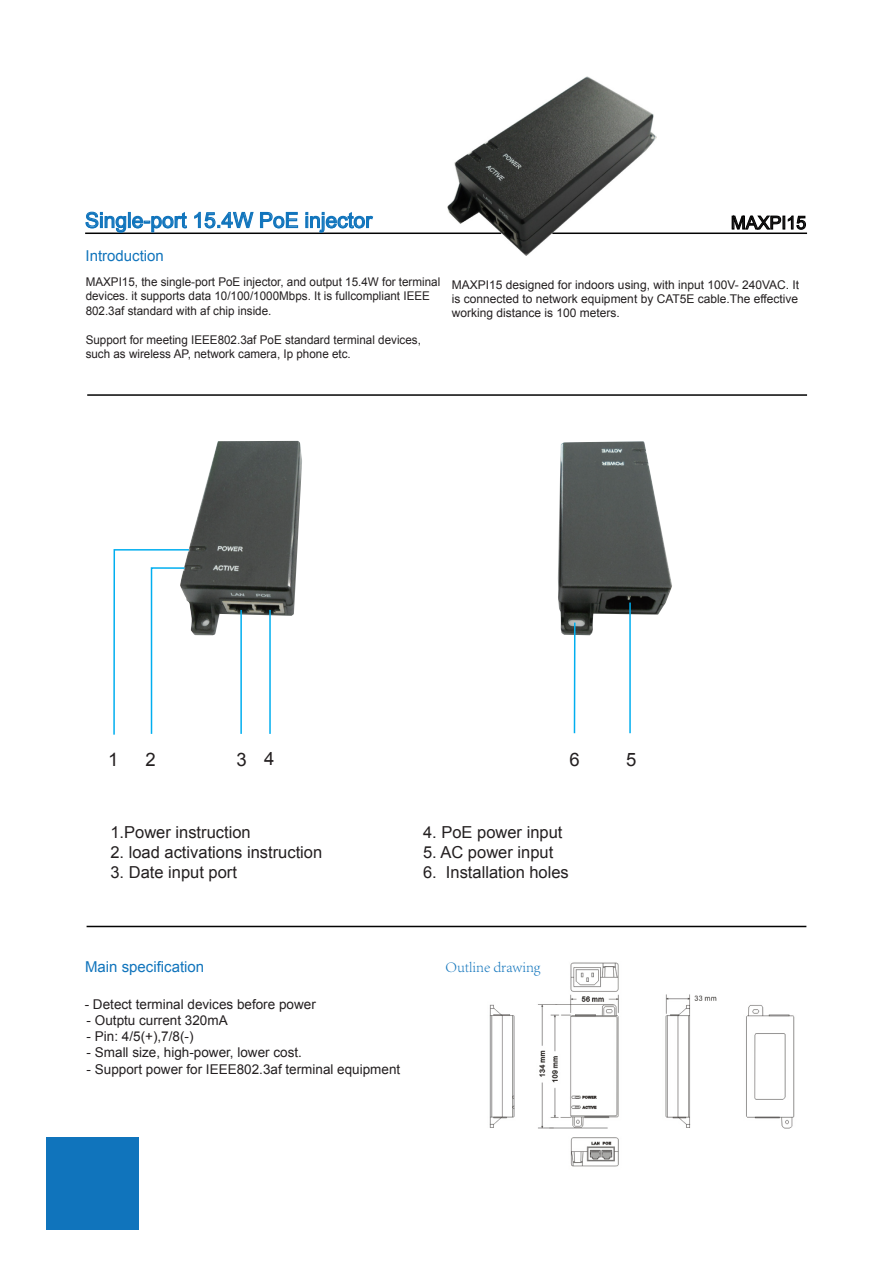
<style>
.page{position:relative;width:893px;height:1263px;background:#fff}
.page>*{position:absolute;margin:0;border:0;box-sizing:border-box;transform-origin:0 0}
.t1{font:21px "Arial";color:#1074bc}
.t2{font:18.45px "Arial";color:#231f20}
.t3{font:18px "Arial";color:#231f20}
.t4{font:16.5px "Arial";color:#231f20}
.t5{font:15px "Arial";color:#1074bc}
.t6{font:300 15px "Adobe Song Std";color:#1074bc}
.t7{font:13.5px "Arial";color:#231f20}
.t8{font:12px/14.4px "Arial";color:#231f20}
</style>
<div class="page">
<img style="left:489px;top:962px;width:306px;height:205px">
<img style="left:447px;top:76px;width:210px;height:179px">
<hr style="left:85px;top:233px;width:416px;height:1px;background:#030303">
<svg style="left:85px;top:211px;width:103px;height:22px"></svg>
<svg style="left:194px;top:211px;width:105px;height:18px"></svg>
<svg style="left:305px;top:211px;width:69px;height:22px"></svg>
<hr style="left:552px;top:233px;width:255px;height:1px;background:#030303">
<hr style="left:87px;top:394px;width:720px;height:2px;background:#030303">
<img style="left:189px;top:441px;width:113px;height:194px">
<img style="left:558px;top:441px;width:114px;height:194px">
<svg style="left:113px;top:548px;width:77px;height:187px"></svg>
<hr style="left:629px;top:602px;width:2px;height:131px;background:#00aeef">
<hr style="left:574px;top:622px;width:1px;height:111px;background:#00aeef">
<hr style="left:269px;top:610px;width:2px;height:124px;background:#00aeef">
<hr style="left:240px;top:610px;width:2px;height:124px;background:#00aeef">
<hr style="left:87px;top:926px;width:719px;height:1px;background:#030303">
<div style="left:46px;top:1137px;width:92px;height:92px;background:#1074bc"></div>
<svg style="left:731px;top:215px;width:75px;height:15px"></svg>
<h1 class="t1" style="left:85px;top:206px;width:289px">Single-port 15.4W PoE injector</h1>
<p class="t5" style="left:86px;top:245px;width:80px">Introduction</p>
<p class="t8" style="left:86px;top:275px;width:356px">MAXPI15, the single-port PoE injector, and output 15.4W for terminal devices. it supports data 10/100/1000Mbps. It is fullcompliant IEEE<br>802.3af standard with af chip inside.</p>
<p class="t8" style="left:86px;top:332px;width:337px">Support for meeting IEEE802.3af PoE standard terminal devices, such as wireless AP, network camera, Ip phone etc.</p>
<h3 class="t3" style="left:731px;top:211px;width:77px">MAXPI15</h3>
<p class="t8" style="left:452px;top:277px;width:349px;text-align:justify">MAXPI15 designed for indoors using, with input 100V- 240VAC. It is connected to network equipment by CAT5E cable.The effective working distance is 100 meters.</p>
<h2 class="t2" style="left:108px;top:747px;width:12px">1</h2>
<h2 class="t2" style="left:146px;top:747px;width:12px">2</h2>
<h2 class="t2" style="left:237px;top:747px;width:39px">3 4</h2>
<h2 class="t2" style="left:569px;top:747px;width:12px">6</h2>
<h2 class="t2" style="left:626px;top:747px;width:12px">5</h2>
<h3 class="t4" style="left:110px;top:821px;width:142px">1.Power instruction</h3>
<h3 class="t4" style="left:110px;top:841px;width:213px">2. load activations instruction</h3>
<h3 class="t4" style="left:110px;top:861px;width:128px">3. Date input port</h3>
<h3 class="t4" style="left:423px;top:821px;width:141px">4. PoE power input</h3>
<h3 class="t4" style="left:423px;top:841px;width:132px">5. AC power input</h3>
<h3 class="t4" style="left:423px;top:861px;width:147px">6. Installation holes</h3>
<p class="t5" style="left:85px;top:956px;width:121px">Main specification</p>
<p class="t7" style="left:85px;top:995px;width:233px">- Detect terminal devices before power</p>
<p class="t7" style="left:87px;top:1011px;width:143px">- Outptu current 320mA</p>
<p class="t7" style="left:87px;top:1027px;width:108px">- Pin: 4/5(+),7/8(-)</p>
<p class="t7" style="left:87px;top:1044px;width:217px">- Small size, high-power, lower cost.</p>
<p class="t7" style="left:87px;top:1060px;width:315px">- Support power for IEEE802.3af terminal equipment</p>
<p class="t6" style="left:446px;top:958px;width:96px">Outline drawing</p>
</div>
